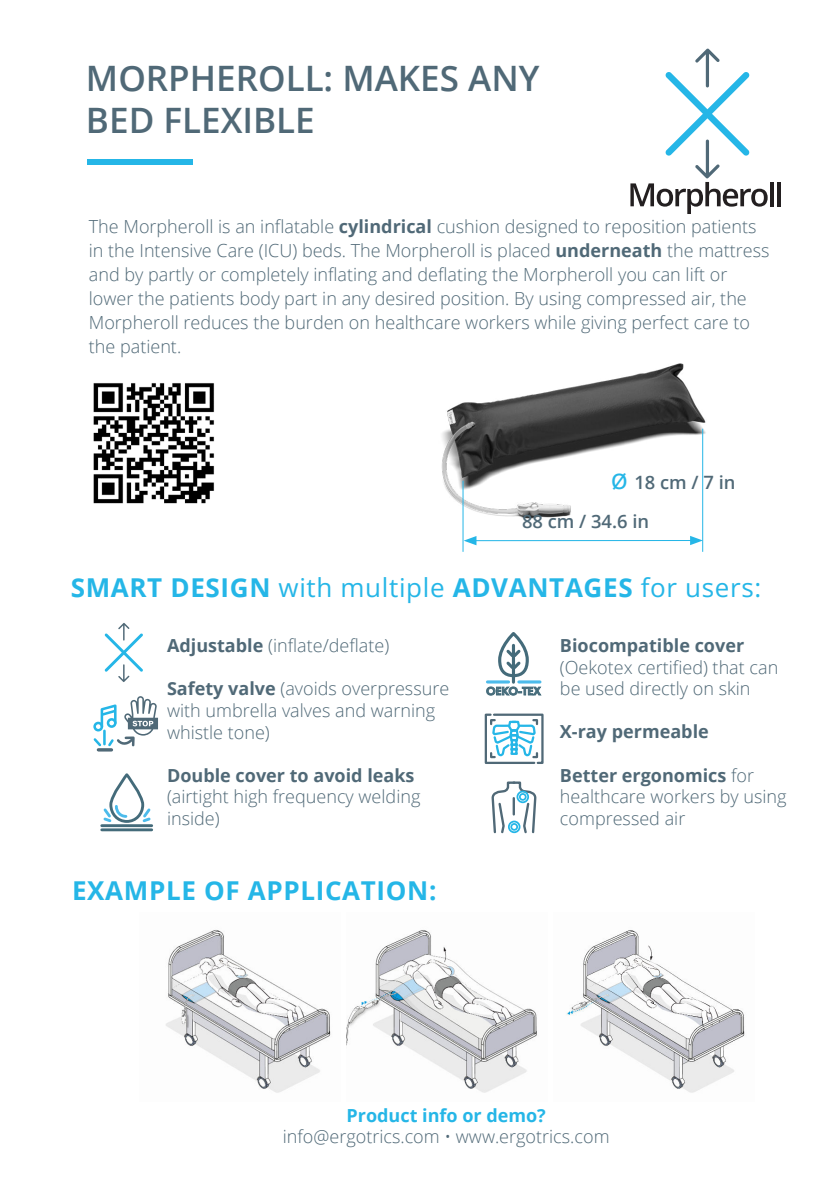
<style>
.page{position:relative;width:840px;height:1191px;background:#fff}
.page>*{position:absolute;margin:0;border:0;box-sizing:border-box;transform-origin:0 0}
.t1{font:600 35px/42px "Open Sans";color:#506977}
.t2{font:700 26px "Open Sans";letter-spacing:.025em;color:#25b6e7}
.t3{font:600 18.4px "Open Sans";color:#506977}
.t4{font:300 18px/21.6px "Open Sans";color:#506977}
.t5{font:700 18px "Open Sans";color:#506977}
.t6{font:700 18px "Open Sans";color:#25b6e7}
.t7{font:600 11.8px "Futura PT";color:#446b7a}
.s1{font-weight:700}
.s2{font-weight:400;font-size:28.6px;color:#25b6e7}
.s3{font-weight:400}
</style>
<div class="page">
<img style="left:441px;top:363px;width:265px;height:178px">
<hr style="left:473px;top:540px;width:220px;height:1px;background:#25b6e7">
<svg style="left:463px;top:536px;width:13px;height:9px"></svg>
<svg style="left:689px;top:536px;width:13px;height:9px"></svg>
<hr style="left:702px;top:429px;width:1px;height:123px;background:#25b6e7">
<hr style="left:462px;top:481px;width:1px;height:71px;background:#25b6e7">
<div style="left:87px;top:159px;width:106px;height:6px;background:#25b6e7"></div>
<svg style="left:630px;top:49px;width:137px;height:165px"></svg>
<svg style="left:770px;top:182px;width:3px;height:24px"></svg>
<svg style="left:777px;top:182px;width:3px;height:24px"></svg>
<img style="left:93px;top:383px;width:122px;height:121px">
<svg style="left:105px;top:623px;width:38px;height:59px"></svg>
<svg style="left:491px;top:781px;width:46px;height:52px"></svg>
<div style="left:510px;top:823px;width:7px;height:7px;border:2px solid #25b6e7;border-radius:50%"></div>
<div style="left:507px;top:820px;width:13px;height:13px;border:2px solid #25b6e7;border-radius:50%"></div>
<div style="left:518px;top:793px;width:8px;height:7px;border:2px solid #25b6e7;border-radius:50%"></div>
<div style="left:516px;top:790px;width:12px;height:13px;border:2px solid #25b6e7;border-radius:50%"></div>
<svg style="left:484px;top:713px;width:59px;height:51px"></svg>
<svg style="left:103px;top:774px;width:48px;height:49px"></svg>
<hr style="left:102px;top:824px;width:50px;height:3px;background:#446b7a">
<hr style="left:102px;top:828px;width:50px;height:3px;background:#446b7a">
<svg style="left:93px;top:696px;width:65px;height:55px"></svg>
<hr style="left:511px;top:645px;width:3px;height:37px;background:#446b7a">
<svg style="left:498px;top:633px;width:31px;height:46px"></svg>
<svg style="left:486px;top:687px;width:54px;height:8px"></svg>
<hr style="left:487px;top:680px;width:21px;height:3px;background:#4cbbeb">
<hr style="left:518px;top:680px;width:21px;height:3px;background:#4cbbeb">
<img style="left:346px;top:930px;width:191px;height:163px">
<img style="left:566px;top:930px;width:179px;height:163px">
<img style="left:166px;top:930px;width:165px;height:163px">
<h1 class="t1" style="left:86px;top:58px;width:455px">MORPHEROLL: MAKES ANY<br>BED FLEXIBLE</h1>
<p class="t4" style="left:89px;top:216px;width:681px;line-height:24px">The Morpheroll is an inflatable <span class="s1">cylindrical</span> cushion designed to reposition patients in the Intensive Care (ICU) beds. The Morpheroll is placed <span class="s1">underneath</span> the mattress and by partly or completely inflating and deflating the Morpheroll you can lift or lower the patients body part in any desired position. By using compressed air, the Morpheroll reduces the burden on healthcare workers while giving perfect care to the patient.</p>
<p class="t3" style="left:610px;top:472px;width:126px"><span class="s2">ø</span> 18 cm / 7 in</p>
<p class="t3" style="left:522px;top:511px;width:128px">88 cm / 34.6 in</p>
<h2 class="t2" style="left:71px;top:577px;width:691px">SMART DESIGN <span class="s3">with multiple</span> ADVANTAGES <span class="s3">for users:</span></h2>
<p class="t4" style="left:167px;top:636px;width:224px"><span class="s1">Adjustable</span> (inflate/deflate)</p>
<p class="t4" style="left:167px;top:680px;width:283px"><span class="s1">Safety valve</span> (avoids overpressure with umbrella valves and warning whistle tone)</p>
<p class="t5" style="left:167px;top:768px;width:249px">Double cover to avoid leaks</p>
<p class="t4" style="left:167px;top:788px;width:255px">(airtight high frequency welding inside)</p>
<h2 class="t2" style="left:72px;top:880px;width:366px">EXAMPLE OF APPLICATION:</h2>
<p class="t7" style="left:486px;top:684px;width:56px">OEKO-TEX</p>
<p class="t5" style="left:559px;top:638px;width:186px">Biocompatible cover</p>
<p class="t4" style="left:559px;top:658px;width:220px">(Oekotex certified) that can be used directly on skin</p>
<p class="t5" style="left:559px;top:724px;width:150px">X-ray permeable</p>
<p class="t4" style="left:559px;top:766px;width:228px"><span class="s1">Better ergonomics</span> for healthcare workers by using compressed air</p>
<p class="t6" style="left:346px;top:1108px;width:201px">Product info or demo?</p>
<p class="t4" style="left:283px;top:1128px;width:328px">info@ergotrics.com • www.ergotrics.com</p>
</div>
